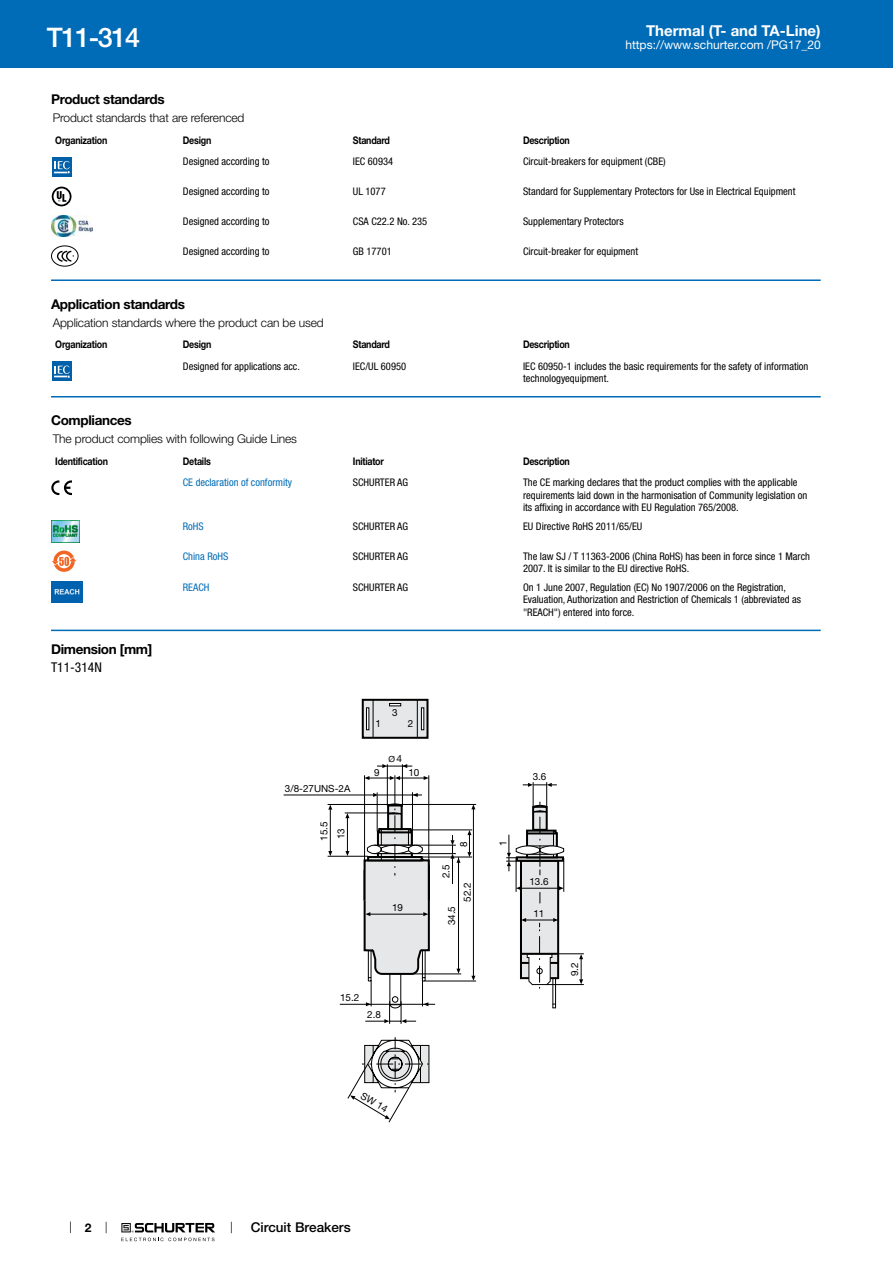
<style>
.page{position:relative;width:893px;height:1263px;background:#fff}
.page>*{position:absolute;margin:0;border:0;box-sizing:border-box;transform-origin:0 0}
.t1{font:500 27px "Helvetica Neue LT";letter-spacing:-.05em;color:#fff}
.t2{font:700 15px "Helvetica Neue LT";color:#fff}
.t3{font:700 13.5px "Helvetica Neue LT";letter-spacing:-.025em;color:#000}
.t4{font:500 13.5px "Helvetica Neue LT";color:#000}
.t5{font:condensed 13.5px "Helvetica Neue LT";color:#000}
.t6{font:300 12px "Helvetica Neue LT";letter-spacing:-.01em;color:#000}
.t7{font:12px "Helvetica Neue LT";color:#fff}
.t8{font:700 12px "Helvetica Neue LT";color:#000}
.t9{font:condensed 10.5px/12.6px "Helvetica Neue LT";color:#000}
.t10{font:700 10.5px "Helvetica Neue LT";letter-spacing:-.025em;color:#000;scale:.85 1}
.t11{font:condensed 10.5px "Helvetica Neue LT";color:#006bb6}
.t12{font:9.9px/17px "Helvetica Neue LT";color:#000}
.t13{font:8.4px "Helvetica Neue LT";color:#000}
.s1{font-size:9.9px}
</style>
<div class="page">
<svg style="left:70px;top:1221px;width:1px;height:12px"></svg>
<svg style="left:121px;top:1223px;width:94px;height:18px"></svg>
<div style="left:0;top:0;width:893px;height:68px;background:#006bb6"></div>
<svg style="left:52px;top:157px;width:20px;height:20px"></svg>
<div style="left:52px;top:157px;width:19px;height:19px;background:#0060a9"></div>
<svg style="left:54px;top:161px;width:16px;height:13px"></svg>
<svg style="left:51px;top:186px;width:21px;height:21px"></svg>
<svg style="left:52px;top:187px;width:19px;height:19px"></svg>
<img style="left:51px;top:216px;width:42px;height:21px">
<div style="left:51px;top:245px;width:28px;height:22px;border:1px solid #000;border-radius:50%"></div>
<svg style="left:58px;top:250px;width:16px;height:12px"></svg>
<hr style="left:51px;top:279px;width:770px;height:2px;background:#006bb6">
<svg style="left:52px;top:361px;width:20px;height:20px"></svg>
<div style="left:52px;top:362px;width:19px;height:19px;background:#0060a9"></div>
<svg style="left:54px;top:365px;width:16px;height:13px"></svg>
<hr style="left:51px;top:396px;width:770px;height:1px;background:#006bb6">
<svg style="left:51px;top:480px;width:21px;height:15px"></svg>
<img style="left:51px;top:521px;width:29px;height:21px">
<svg style="left:53px;top:551px;width:22px;height:21px"></svg>
<svg style="left:57px;top:554px;width:14px;height:14px"></svg>
<div style="left:59px;top:556px;width:10px;height:10px;background:#fff;border-radius:50%"></div>
<svg style="left:52px;top:557px;width:25px;height:9px"></svg>
<img style="left:51px;top:582px;width:32px;height:21px">
<hr style="left:51px;top:630px;width:770px;height:1px;background:#006bb6">
<hr style="left:552px;top:974px;width:1px;height:34px;background:#000">
<hr style="left:555px;top:974px;width:1px;height:34px;background:#000">
<hr style="left:458px;top:857px;width:1px;height:112px;background:#000">
<svg style="left:456px;top:969px;width:4px;height:5px"></svg>
<hr style="left:411px;top:974px;width:50px;height:1px;background:#000">
<hr style="left:473px;top:808px;width:1px;height:168px;background:#000">
<svg style="left:471px;top:976px;width:4px;height:5px"></svg>
<hr style="left:425px;top:981px;width:51px;height:1px;background:#000">
<hr style="left:395px;top:804px;width:81px;height:1px;background:#000">
<svg style="left:506px;top:782px;width:78px;height:206px"></svg>
<hr style="left:364px;top:775px;width:1px;height:96px;background:#000">
<svg style="left:364px;top:776px;width:64px;height:4px"></svg>
<hr style="left:428px;top:775px;width:1px;height:92px;background:#000">
<hr style="left:420px;top:857px;width:52px;height:1px;background:#000">
<hr style="left:395px;top:775px;width:1px;height:31px;background:#000">
<hr style="left:377px;top:792px;width:1px;height:39px;background:#000">
<hr style="left:412px;top:792px;width:1px;height:39px;background:#000">
<hr style="left:415px;top:845px;width:41px;height:1px;background:#000">
<hr style="left:415px;top:853px;width:41px;height:1px;background:#000">
<hr style="left:410px;top:830px;width:62px;height:1px;background:#000">
<svg style="left:467px;top:830px;width:4px;height:27px"></svg>
<hr style="left:347px;top:818px;width:1px;height:33px;background:#000">
<hr style="left:345px;top:813px;width:50px;height:1px;background:#000">
<svg style="left:345px;top:813px;width:4px;height:5px"></svg>
<svg style="left:345px;top:851px;width:4px;height:5px"></svg>
<hr style="left:330px;top:809px;width:1px;height:42px;background:#000">
<svg style="left:328px;top:851px;width:4px;height:5px"></svg>
<svg style="left:328px;top:805px;width:4px;height:5px"></svg>
<hr style="left:328px;top:804px;width:67px;height:1px;background:#000">
<hr style="left:328px;top:856px;width:40px;height:1px;background:#000">
<hr style="left:284px;top:795px;width:89px;height:1px;background:#000">
<svg style="left:450px;top:835px;width:10px;height:49px"></svg>
<svg style="left:377px;top:764px;width:35px;height:4px"></svg>
<hr style="left:402px;top:764px;width:1px;height:43px;background:#000">
<hr style="left:387px;top:764px;width:1px;height:42px;background:#000">
<div style="left:363px;top:700px;width:64px;height:38px;background:#e6e7e8"></div>
<div style="left:362px;top:699px;width:66px;height:40px;border:2px solid #000"></div>
<div style="left:366px;top:707px;width:3px;height:23px;background:#fff;border:1px solid #000"></div>
<div style="left:421px;top:707px;width:3px;height:23px;background:#fff;border:1px solid #000"></div>
<svg style="left:389px;top:703px;width:12px;height:3px"></svg>
<hr style="left:417px;top:700px;width:1px;height:38px;background:#000">
<hr style="left:373px;top:700px;width:1px;height:38px;background:#000">
<hr style="left:340px;top:1004px;width:95px;height:1px;background:#000">
<svg style="left:362px;top:793px;width:69px;height:231px"></svg>
<svg style="left:347px;top:1037px;width:83px;height:85px"></svg>
<h1 class="t1" style="left:47px;top:21px;width:95px">T11-314</h1>
<h2 class="t2" style="left:646px;top:21px;width:176px">Thermal (T- and TA-Line)</h2>
<p class="t7" style="left:625px;top:38px;width:197px">https://www.schurter.com /PG17_20</p>
<p class="t3" style="left:51px;top:91px;width:115px">Product standards</p>
<p class="t6" style="left:53px;top:110px;width:193px">Product standards that are referenced</p>
<p class="t10" style="left:55px;top:134px;width:63px">Organization</p>
<p class="t10" style="left:183px;top:134px;width:35px">Design</p>
<p class="t10" style="left:353px;top:134px;width:45px">Standard</p>
<p class="t10" style="left:523px;top:134px;width:57px">Description</p>
<p class="t9" style="left:183px;top:155px;width:88px">Designed according to</p>
<p class="t9" style="left:353px;top:155px;width:42px">IEC 60934</p>
<p class="t9" style="left:523px;top:155px;width:144px">Circuit-breakers for equipment (CBE)</p>
<p class="t9" style="left:183px;top:185px;width:88px">Designed according to</p>
<p class="t9" style="left:353px;top:185px;width:34px">UL 1077</p>
<p class="t9" style="left:523px;top:185px;width:274px">Standard for Supplementary Protectors for Use in Electrical Equipment</p>
<p class="t9" style="left:183px;top:215px;width:88px">Designed according to</p>
<p class="t9" style="left:353px;top:215px;width:76px">CSA C22.2 No. 235</p>
<p class="t9" style="left:523px;top:215px;width:102px">Supplementary Protectors</p>
<p class="t9" style="left:183px;top:244px;width:88px">Designed according to</p>
<p class="t9" style="left:353px;top:244px;width:40px">GB 17701</p>
<p class="t9" style="left:523px;top:244px;width:117px">Circuit-breaker for equipment</p>
<p class="t3" style="left:51px;top:295px;width:135px">Application standards</p>
<p class="t6" style="left:53px;top:315px;width:272px">Application standards where the product can be used</p>
<p class="t10" style="left:55px;top:338px;width:63px">Organization</p>
<p class="t10" style="left:183px;top:338px;width:35px">Design</p>
<p class="t10" style="left:353px;top:338px;width:45px">Standard</p>
<p class="t10" style="left:523px;top:338px;width:57px">Description</p>
<p class="t9" style="left:183px;top:360px;width:119px">Designed for applications acc.</p>
<p class="t9" style="left:353px;top:360px;width:55px">IEC/UL 60950</p>
<p class="t9" style="left:523px;top:360px;width:287px">IEC 60950-1 includes the basic requirements for the safety of information technologyequipment.</p>
<p class="t3" style="left:51px;top:412px;width:82px">Compliances</p>
<p class="t6" style="left:53px;top:431px;width:246px">The product complies with following Guide Lines</p>
<p class="t10" style="left:55px;top:455px;width:64px">Identification</p>
<p class="t10" style="left:183px;top:455px;width:35px">Details</p>
<p class="t10" style="left:353px;top:455px;width:38px">Initiator</p>
<p class="t10" style="left:523px;top:455px;width:57px">Description</p>
<p class="t11" style="left:183px;top:476px;width:111px">CE declaration of conformity</p>
<p class="t9" style="left:353px;top:476px;width:57px">SCHURTER AG</p>
<p class="t9" style="left:523px;top:476px;width:286px">The CE marking declares that the product complies with the applicable requirements laid down in the harmonisation of Community legislation on its affixing in accordance with EU Regulation 765/2008.</p>
<p class="t11" style="left:183px;top:520px;width:22px">RoHS</p>
<p class="t9" style="left:353px;top:520px;width:57px">SCHURTER AG</p>
<p class="t9" style="left:523px;top:520px;width:121px">EU Directive RoHS 2011/65/EU</p>
<p class="t11" style="left:183px;top:550px;width:47px">China RoHS</p>
<p class="t9" style="left:353px;top:550px;width:57px">SCHURTER AG</p>
<p class="t9" style="left:523px;top:550px;width:289px">The law SJ / T 11363-2006 (China RoHS) has been in force since 1 March<br>2007. It is similar to the EU directive RoHS.</p>
<p class="t11" style="left:183px;top:581px;width:28px">REACH</p>
<p class="t9" style="left:353px;top:581px;width:57px">SCHURTER AG</p>
<p class="t9" style="left:523px;top:581px;width:279px">On 1 June 2007, Regulation (EC) No 1907/2006 on the Registration,<br>Evaluation, Authorization and Restriction of Chemicals 1 (abbreviated as "REACH") entered into force.</p>
<p class="t3" style="left:51px;top:641px;width:103px">Dimension [mm]</p>
<p class="t5" style="left:51px;top:659px;width:52px">T11-314N</p>
<p class="t12" style="left:392px;top:704px;width:7px">3</p>
<p class="t12" style="left:375px;top:715px;width:7px">1</p>
<p class="t12" style="left:408px;top:715px;width:7px">2</p>
<p class="t8" style="left:85px;top:1220px;width:8px">2</p>
<p class="t12" style="left:285px;top:780px;width:67px">3/8-27UNS-2A</p>
<p class="t12" style="left:315px;top:840px;width:21px;rotate:-90deg">15.5<br>13</p>
<p class="t13" style="left:388px;top:754px;width:15px">Ø<span class="s1">4</span></p>
<p class="t12" style="left:374px;top:763px;width:7px">9</p>
<p class="t12" style="left:408px;top:763px;width:12px">10</p>
<p class="t12" style="left:392px;top:899px;width:12px">19</p>
<p class="t12" style="left:437px;top:878px;width:15px;rotate:-90deg">2.5</p>
<p class="t12" style="left:455px;top:847px;width:7px;rotate:-90deg">8</p>
<p class="t12" style="left:459px;top:902px;width:21px;rotate:-90deg">52.2</p>
<p class="t12" style="left:443px;top:925px;width:21px;rotate:-90deg">34.5</p>
<p class="t12" style="left:340px;top:988px;width:21px">15.2</p>
<p class="t12" style="left:367px;top:1005px;width:15px">2.8</p>
<p class="t12" style="left:533px;top:768px;width:15px">3.6</p>
<p class="t12" style="left:494px;top:846px;width:7px;rotate:-90deg">1</p>
<p class="t12" style="left:529px;top:873px;width:21px">13.6</p>
<p class="t12" style="left:533px;top:905px;width:12px">11</p>
<p class="t12" style="left:566px;top:976px;width:15px;rotate:-90deg">9.2</p>
<p class="t12" style="left:366px;top:1087px;width:31px;rotate:30deg">SW 14</p>
<p class="t4" style="left:251px;top:1219px;width:101px">Circuit Breakers</p>
</div>
